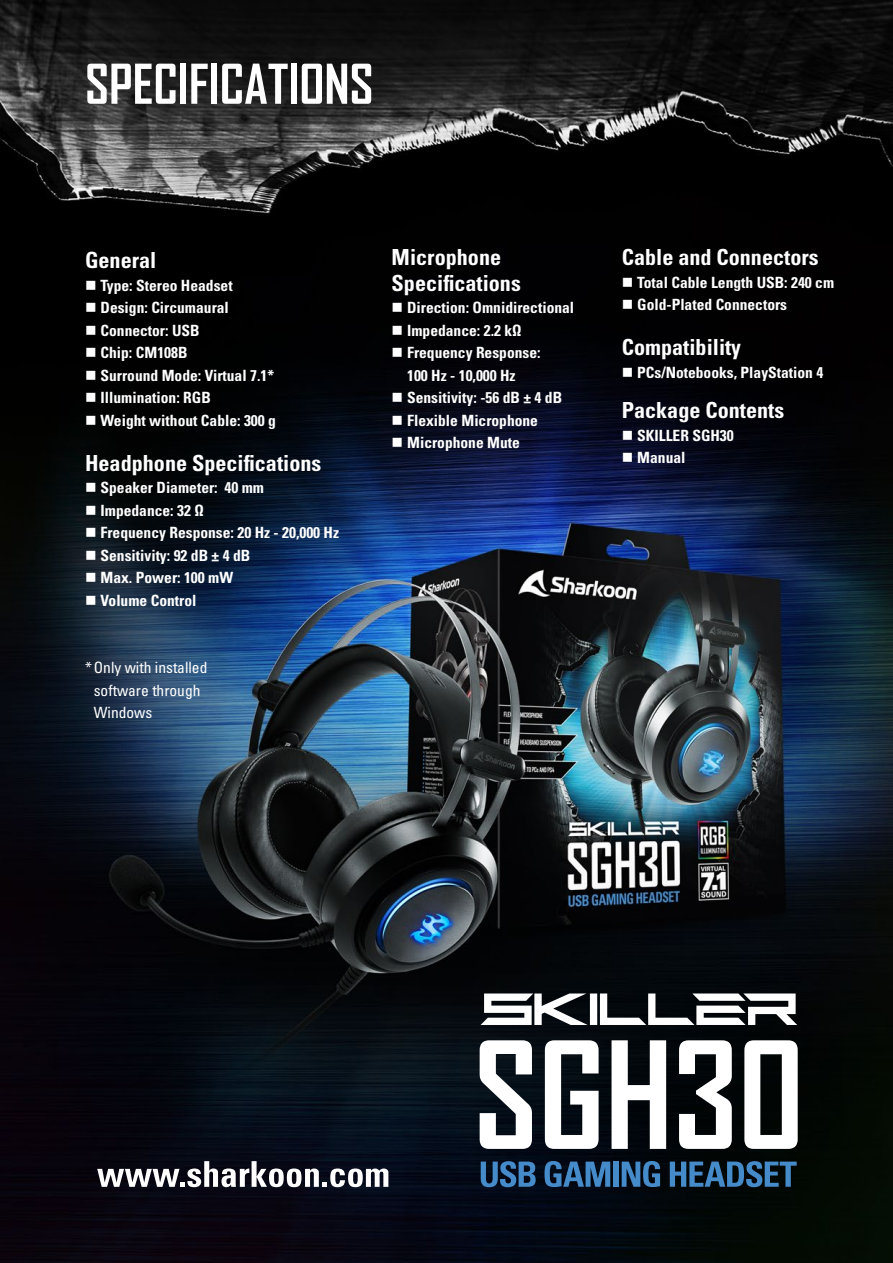
<style>
.page{position:relative;width:893px;height:1263px;background:#fff}
.page>*{position:absolute;margin:0;border:0;box-sizing:border-box;transform-origin:0 0}
.t1{font:700 52.5px "Agency FB";color:#fff}
.t2{font:22.2px/25.5px "Univers LTCYR 67 Bold Cond";color:#fff}
.t3{font:15.45px/22.5px "Univers LTCYR 67 Bold Cond";color:#fff}
.t4{font:condensed 15.45px/22.5px "Univers LTCYR 57";color:#fff}
</style>
<div class="page">
<img style="left:0;top:0;width:893px;height:1263px">
<svg style="left:97px;top:1161px;width:291px;height:26px"></svg>
<svg style="left:480px;top:1040px;width:52px;height:109px"></svg>
<svg style="left:545px;top:1040px;width:54px;height:109px"></svg>
<svg style="left:612px;top:1040px;width:54px;height:109px"></svg>
<svg style="left:679px;top:1040px;width:53px;height:109px"></svg>
<svg style="left:744px;top:1040px;width:54px;height:109px"></svg>
<svg style="left:481px;top:1161px;width:55px;height:26px"></svg>
<svg style="left:544px;top:1161px;width:66px;height:26px;background:#28537d"></svg>
<div style="left:613px;top:1161px;width:6px;height:26px;background:#458ac9"></div>
<svg style="left:622px;top:1161px;width:38px;height:26px"></svg>
<svg style="left:670px;top:1161px;width:127px;height:26px;background:#254c6c"></svg>
<svg style="left:481px;top:993px;width:316px;height:32px"></svg>
<h1 class="t1" style="left:85px;top:51px;width:290px">SPECIFICATIONS</h1>
<h2 class="t2" style="left:85px;top:247px;width:73px">General</h2>
<p class="t3" style="left:85px;top:274px;width:149px">■ Type: Stereo Headset</p>
<p class="t3" style="left:85px;top:296px;width:145px">■ Design: Circumaural</p>
<p class="t3" style="left:85px;top:319px;width:116px">■ Connector: USB</p>
<p class="t3" style="left:85px;top:341px;width:104px">■ Chip: CM108B</p>
<p class="t3" style="left:85px;top:364px;width:191px">■ Surround Mode: Virtual 7.1*</p>
<p class="t3" style="left:85px;top:386px;width:127px">■ Illumination: RGB</p>
<p class="t3" style="left:85px;top:409px;width:192px">■ Weight without Cable: 300 g</p>
<h2 class="t2" style="left:85px;top:450px;width:238px">Headphone Specifications</h2>
<p class="t3" style="left:85px;top:476px;width:181px">■ Speaker Diameter: 40 mm</p>
<p class="t3" style="left:85px;top:499px;width:120px">■ Impedance: 32 Ω</p>
<p class="t3" style="left:85px;top:521px;width:256px">■ Frequency Response: 20 Hz - 20,000 Hz</p>
<p class="t3" style="left:85px;top:544px;width:167px">■ Sensitivity: 92 dB ± 4 dB</p>
<p class="t3" style="left:85px;top:566px;width:150px">■ Max. Power: 100 mW</p>
<p class="t3" style="left:85px;top:589px;width:113px">■ Volume Control</p>
<p class="t4" style="left:94px;top:656px;width:115px;text-indent:-9px">* Only with installed software through<br>Windows</p>
<h2 class="t2" style="left:392px;top:244px;width:131px">Microphone<br>Specifications</h2>
<p class="t3" style="left:392px;top:296px;width:184px">■ Direction: Omnidirectional</p>
<p class="t3" style="left:392px;top:319px;width:132px">■ Impedance: 2.2 kΩ</p>
<p class="t3" style="left:407px;top:341px;width:135px;text-indent:-16px">■ Frequency Response:<br>100 Hz - 10,000 Hz</p>
<p class="t3" style="left:392px;top:386px;width:172px">■ Sensitivity: -56 dB ± 4 dB</p>
<p class="t3" style="left:392px;top:409px;width:148px">■ Flexible Microphone</p>
<p class="t3" style="left:392px;top:431px;width:130px">■ Microphone Mute</p>
<h2 class="t2" style="left:622px;top:244px;width:198px">Cable and Connectors</h2>
<p class="t3" style="left:622px;top:271px;width:214px">■ Total Cable Length USB: 240 cm</p>
<p class="t3" style="left:622px;top:293px;width:167px">■ Gold-Plated Connectors</p>
<h2 class="t2" style="left:622px;top:334px;width:121px">Compatibility</h2>
<p class="t3" style="left:622px;top:361px;width:203px">■ PCs/Notebooks, PlayStation 4</p>
<h2 class="t2" style="left:622px;top:397px;width:164px">Package Contents</h2>
<p class="t3" style="left:622px;top:424px;width:113px">■ SKILLER SGH30</p>
<p class="t3" style="left:622px;top:446px;width:65px">■ Manual</p>
</div>
